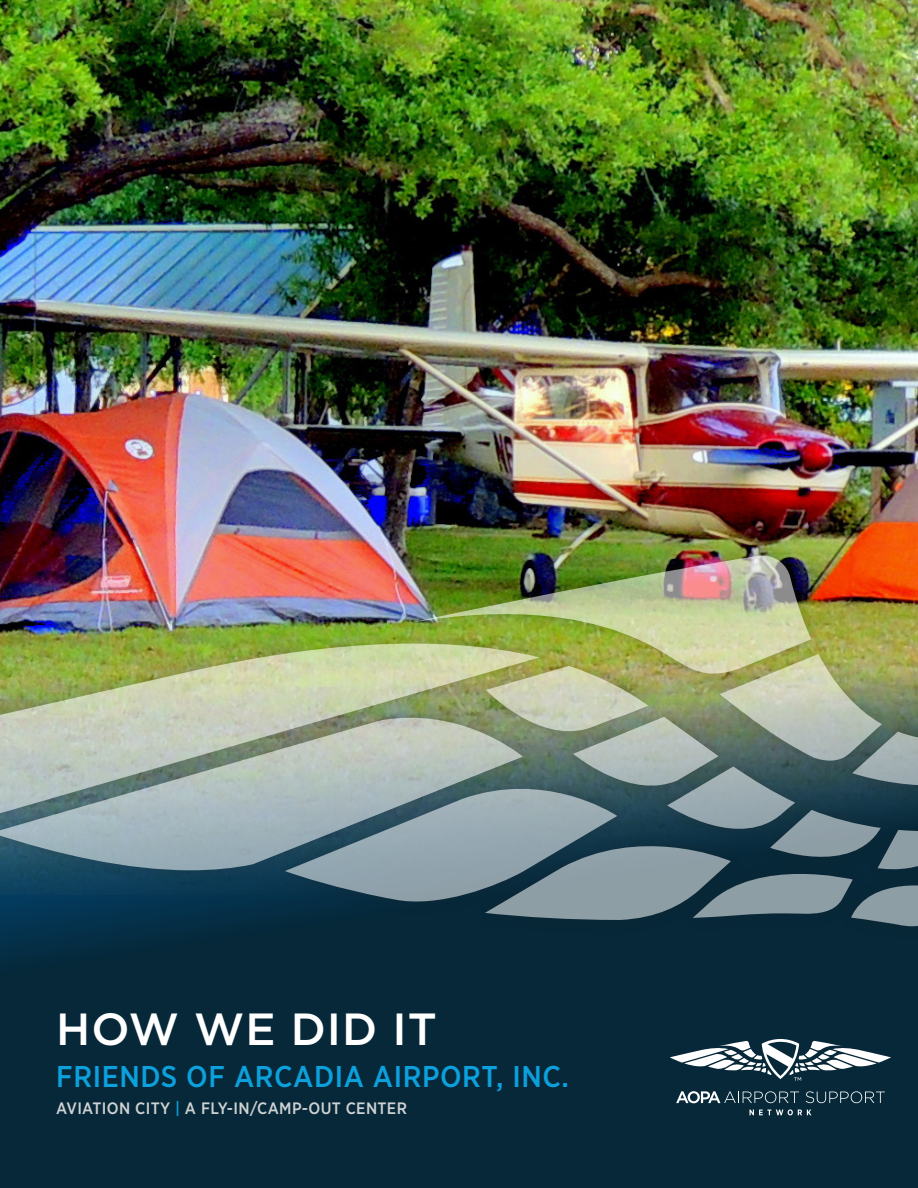
<style>
.page{position:relative;width:918px;height:1188px;background:#fff}
.page>*{position:absolute;margin:0;border:0;box-sizing:border-box;transform-origin:0 0}
.t1{font:500 45px "Gotham";letter-spacing:.02em;color:#fff}
.t2{font:500 30px "Gotham Narrow";letter-spacing:.02em;color:#0ca0dc}
.t3{font:500 16.5px "Gotham Narrow";letter-spacing:.02em;color:#cfd2d3}
.s1{color:#0ca0dc}
</style>
<div class="page">
<img style="left:0;top:0;width:918px;height:178px">
<img style="left:0;top:178px;width:918px;height:1010px">
<div style="left:0;top:541px;width:918px;height:421px;background:#231f20;opacity:.46"></div>
<img style="left:405px;top:556px;width:406px;height:98px">
<svg style="left:0;top:632px;width:540px;height:75px;background:#abbb74"></svg>
<svg style="left:0;top:707px;width:485px;height:163px;background:#a4b2ad"></svg>
<svg style="left:285px;top:771px;width:200px;height:138px;background:#7a9099"></svg>
<svg style="left:485px;top:654px;width:433px;height:276px;background:#758780"></svg>
<svg style="left:806px;top:1091px;width:79px;height:12px"></svg>
<svg style="left:676px;top:1091px;width:123px;height:12px"></svg>
<svg style="left:750px;top:1109px;width:61px;height:6px"></svg>
<svg style="left:670px;top:1039px;width:221px;height:42px"></svg>
<p class="t1" style="left:56px;top:1000px;width:382px">HOW WE DID IT</p>
<p class="t2" style="left:56px;top:1058px;width:514px">FRIENDS OF ARCADIA AIRPORT, INC.</p>
<p class="t3" style="left:56px;top:1098px;width:352px">AVIATION CITY <span class="s1">|</span> A FLY-IN/CAMP-OUT CENTER</p>
</div>
